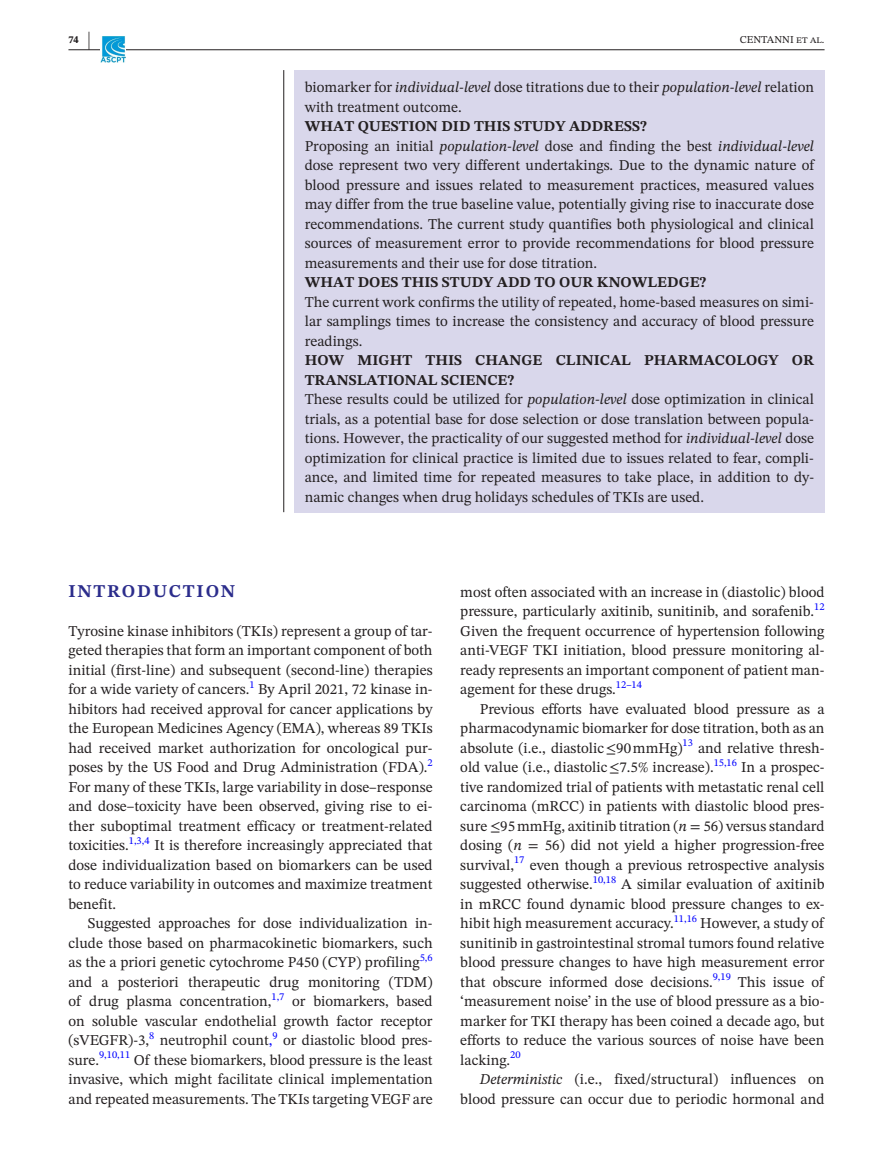
<style>
.page{position:relative;width:893px;height:1174px;background:#fff}
.page>*{position:absolute;margin:0;border:0;box-sizing:border-box;transform-origin:0 0}
.t1{font:700 18px "STIX Two Text";letter-spacing:.1em;color:#2c2d8c}
.t2{font:15px/19.5px "STIX Two Text";color:#231f20;text-align:justify}
.t3{font:700 15px "STIX Two Text";color:#231f20}
.t4{font:10.5px "STIX Two Text";color:#00f}
.t5{font:10.5px "STIX Two Text";color:#231f20}
.t6{font:700 10.5px "STIX Two Text";color:#231f20}
.s1{font-size:21px}
.s2{font-style:italic}
.s3{font-weight:700}
.s4{color:#00f}
.s5{font-family:"STIX"}
</style>
<div class="page">
<hr style="left:68px;top:49px;width:756px;height:1px;background:#231f20">
<img style="left:100px;top:37px;width:26px;height:25px">
<div style="left:294px;top:70px;width:530px;height:442px;background:#d9d7eb"></div>
<hr style="left:283px;top:70px;width:1px;height:442px;background:#231f20">
<p class="t6" style="left:68px;top:32px;width:24px">74 <span class="s1">|</span></p>
<p class="t5" style="left:740px;top:32px;width:86px">CENTANNI et al.</p>
<p class="t2" style="left:305px;top:77px;width:511px">biomarker for <span class="s2">individual-level</span> dose titrations due to their <span class="s2">population-level</span> relation with treatment outcome.</p>
<p class="t2" style="left:305px;top:116px;width:511px;text-align:left"><span class="s3">WHAT QUESTION DID THIS STUDY ADDRESS?<br></span>Proposing an initial <span class="s2">population-level</span> dose and finding the best <span class="s2">individual-level </span>dose represent two very different undertakings. Due to the dynamic nature of blood pressure and issues related to measurement practices, measured values may differ from the true baseline value, potentially giving rise to inaccurate dose recommendations. The current study quantifies both physiological and clinical sources of measurement error to provide recommendations for blood pressure measurements and their use for dose titration.</p>
<p class="t3" style="left:305px;top:271px;width:403px">WHAT DOES THIS STUDY ADD TO OUR KNOWLEDGE?</p>
<p class="t2" style="left:305px;top:292px;width:511px">The current work confirms the utility of repeated, home-based measures on simi&shy;lar samplings times to increase the consistency and accuracy of blood pressure readings.</p>
<p class="t2" style="left:305px;top:350px;width:511px;text-align:left"><span class="s3">HOW MIGHT THIS CHANGE CLINICAL PHARMACOLOGY OR TRANSLATIONAL SCIENCE?<br></span>These results could be utilized for <span class="s2">population-level</span> dose optimization in clinical trials, as a potential base for dose selection or dose translation between popula&shy;tions. However, the practicality of our suggested method for <span class="s2">individual-level</span> dose optimization for clinical practice is limited due to issues related to fear, compli&shy;ance, and limited time for repeated measures to take place, in addition to dy&shy;namic changes when drug holidays schedules of TKIs are used.</p>
<p class="t1" style="left:68px;top:578px;width:168px">INTRODUCTION</p>
<p class="t2" style="left:68px;top:621px;width:366px">Tyrosine kinase inhibitors (TKIs) represent a group of tar&shy;geted therapies that form an important component of both initial (first-line) and subsequent (second-line) therapies for a wide variety of cancers.</p>
<p class="t4" style="left:249px;top:676px;width:7px">1</p>
<p class="t2" style="left:68px;top:679px;width:366px;text-indent:190px">By April 2021, 72 kinase in&shy;hibitors had received approval for cancer applications by the European Medicines Agency (EMA), whereas 89 TKIs had received market authorization for oncological pur&shy;poses by the US Food and Drug Administration (FDA).</p>
<p class="t4" style="left:427px;top:754px;width:7px">2</p>
<p class="t2" style="left:68px;top:777px;width:366px">For many of these TKIs, large variability in dose–response and dose–toxicity have been observed, giving rise to ei&shy;ther suboptimal treatment efficacy or treatment-related toxicities.</p>
<p class="t4" style="left:129px;top:832px;width:22px">1,3,4</p>
<p class="t2" style="left:68px;top:835px;width:366px;text-indent:86px">It is therefore increasingly appreciated that dose individualization based on biomarkers can be used to reduce variability in outcomes and maximize treatment benefit.</p>
<p class="t2" style="left:68px;top:913px;width:366px;text-indent:20px">Suggested approaches for dose individualization in&shy;clude those based on pharmacokinetic biomarkers, such as the a priori genetic cytochrome P450 (CYP) profiling</p>
<p class="t4" style="left:420px;top:949px;width:14px">5,6</p>
<p class="t2" style="left:68px;top:972px;width:366px">and a posteriori therapeutic drug monitoring (TDM) of drug plasma concentration,</p>
<p class="t4" style="left:272px;top:988px;width:14px">1,7</p>
<p class="t2" style="left:68px;top:991px;width:366px;text-indent:224px">or biomarkers, based on soluble vascular endothelial growth factor receptor (sVEGFR)-3,</p>
<p class="t4" style="left:149px;top:1027px;width:7px">8</p>
<p class="t2" style="left:160px;top:1030px;width:114px">neutrophil count<span class="s4">,</span></p>
<p class="t4" style="left:273px;top:1027px;width:7px">9</p>
<p class="t2" style="left:283px;top:1030px;width:151px">or diastolic blood pres-</p>
<p class="t4" style="left:99px;top:1047px;width:33px">9,10,11</p>
<p class="t2" style="left:68px;top:1050px;width:366px;text-indent:65px">Of these biomarkers, blood pressure is the least invasive, which might facilitate clinical implementation and repeated measurements. The TKIs targeting VEGF are</p>
<p class="t2" style="left:68px;top:1050px;width:32px">sure.</p>
<p class="t2" style="left:460px;top:582px;width:366px">most often associated with an increase in (diastolic) blood pressure, particularly axitinib, sunitinib, and sorafenib.</p>
<p class="t4" style="left:814px;top:598px;width:12px">12</p>
<p class="t2" style="left:460px;top:621px;width:366px">Given the frequent occurrence of hypertension following anti-VEGF TKI initiation, blood pressure monitoring al&shy;ready represents an important component of patient man&shy;agement for these drugs.</p>
<p class="t4" style="left:616px;top:676px;width:28px">12–14</p>
<p class="t2" style="left:460px;top:699px;width:366px;text-indent:20px">Previous efforts have evaluated blood pressure as a pharmacodynamic biomarker for dose titration, both as an absolute (i.e., diastolic<span class="s5">≤</span>90mmHg)</p>
<p class="t4" style="left:683px;top:735px;width:12px">13</p>
<p class="t2" style="left:460px;top:738px;width:366px;text-indent:238px">and relative thresh&shy;old value (i.e., diastolic<span class="s5">≤</span>7.5% increase).</p>
<p class="t4" style="left:714px;top:754px;width:25px">15,16</p>
<p class="t2" style="left:460px;top:757px;width:366px;text-indent:281px">In a prospec&shy;tive randomized trial of patients with metastatic renal cell carcinoma (mRCC) in patients with diastolic blood pres&shy;sure <span class="s5">≤</span>95mmHg, axitinib titration (<span class="s2">n</span> <span class="s5">=</span> 56) versus standard dosing (<span class="s2">n</span> <span class="s5">=</span> 56) did not yield a higher progression-free survival,</p>
<p class="t4" style="left:514px;top:852px;width:12px">17</p>
<p class="t2" style="left:460px;top:855px;width:366px;text-indent:69px">even though a previous retrospective analysis suggested otherwise.</p>
<p class="t4" style="left:593px;top:871px;width:25px">10,18</p>
<p class="t2" style="left:460px;top:874px;width:366px;text-indent:161px">A similar evaluation of axitinib in mRCC found dynamic blood pressure changes to ex&shy;hibit high measurement accuracy.</p>
<p class="t4" style="left:674px;top:910px;width:25px">11,16</p>
<p class="t2" style="left:460px;top:913px;width:366px;text-indent:240px">However, a study of sunitinib in gastrointestinal stromal tumors found relative blood pressure changes to have high measurement error that obscure informed dose decisions.</p>
<p class="t4" style="left:713px;top:969px;width:20px">9,19</p>
<p class="t2" style="left:460px;top:972px;width:366px;text-indent:277px">This issue of ‘measurement noise’ in the use of blood pressure as a bio&shy;marker for TKI therapy has been coined a decade ago, but efforts to reduce the various sources of noise have been lacking.</p>
<p class="t4" style="left:510px;top:1047px;width:12px">20</p>
<p class="t2" style="left:460px;top:1069px;width:366px;text-align:right"><span class="s2">Deterministic</span> (i.e., fixed/structural) influences on blood pressure can occur due to periodic hormonal and</p>
</div>
